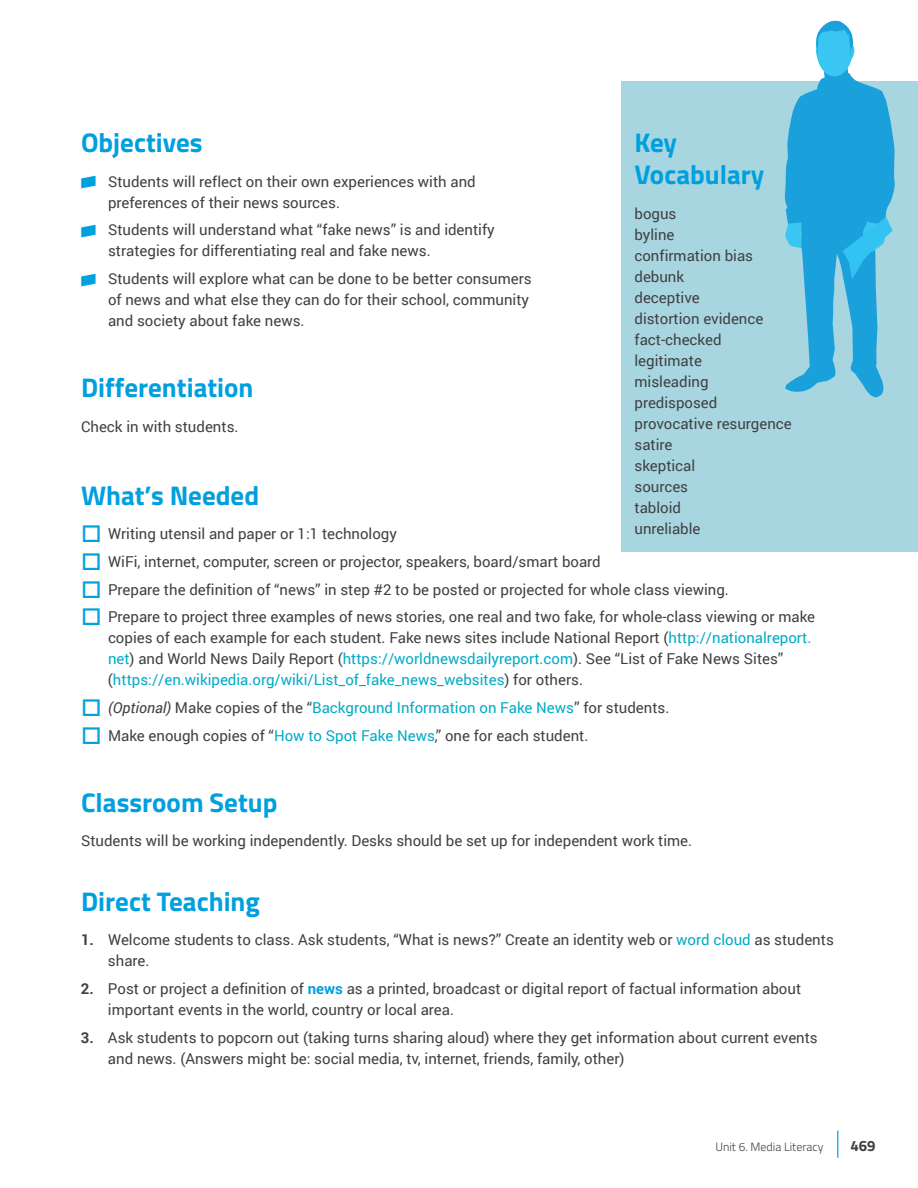
<style>
.page{position:relative;width:918px;height:1188px;background:#fff}
.page>*{position:absolute;margin:0;border:0;box-sizing:border-box;transform-origin:0 0}
.t1{font:700 27px/32.4px "Titillium Web";color:#00a0df}
.t2{font:15px/21px "Roboto";color:#414042}
.t3{font:700 15px "Titillium";color:#414042}
.t4{font:300 12px "Titillium";color:#414042}
.s1{font-family:"ADL Bridge";font-size:27px;color:#00a0df}
.s2{color:#00abc8}
.s3{font-style:italic}
.s4{font-weight:700}
.s5{font-weight:700;color:#00a0df}
</style>
<div class="page">
<div style="left:621px;top:81px;width:297px;height:471px;background:#a7d6e1"></div>
<svg style="left:837px;top:1131px;width:1px;height:27px"></svg>
<svg style="left:785px;top:21px;width:110px;height:376px"></svg>
<h1 class="t1" style="left:81px;top:125px;width:123px">Objectives</h1>
<p class="t2" style="left:108px;top:170px;width:369px;text-indent:-27px"><span class="s1">•</span> Students will reflect on their own experiences with and preferences of their news sources.</p>
<p class="t2" style="left:108px;top:219px;width:388px;text-indent:-27px"><span class="s1">•</span> Students will understand what “fake news” is and identify strategies for differentiating real and fake news.</p>
<p class="t2" style="left:108px;top:268px;width:425px;text-indent:-27px"><span class="s1">•</span> Students will explore what can be done to be better consumers of news and what else they can do for their school, community and society about fake news.</p>
<h1 class="t1" style="left:634px;top:125px;width:131px">Key<br>Vocabulary</h1>
<p class="t2" style="left:634px;top:203px;width:159px">bogus<br>byline<br>confirmation bias debunk<br>deceptive<br>distortion evidence fact-checked legitimate<br>misleading predisposed provocative resurgence satire<br>skeptical<br>sources<br>tabloid<br>unreliable</p>
<h1 class="t1" style="left:81px;top:370px;width:174px">Differentiation</h1>
<p class="t2" style="left:81px;top:415px;width:159px">Check in with students.</p>
<h1 class="t1" style="left:81px;top:478px;width:180px">What’s Needed</h1>
<p class="t2" style="left:108px;top:519px;width:709px;line-height:27.8px">Writing utensil and paper or 1:1 technology<br>WiFi, internet, computer, screen or projector, speakers, board/smart board<br>Prepare the definition of “news” in step #2 to be posted or projected for whole class viewing.<br>Prepare to project three examples of news stories, one real and two fake, for whole-class viewing or make</p>
<p class="t2" style="left:108px;top:627px;width:705px">copies of each example for each student. Fake news sites include National Report (<span class="s2">http://nationalreport. net</span>) and World News Daily Report (<span class="s2">https://worldnewsdailyreport.com</span>). See “List of Fake News Sites” (<span class="s2">https://en.wikipedia.org/wiki/List_of_fake_news_websites</span>) for others.</p>
<p class="t2" style="left:108px;top:693px;width:563px;line-height:27.8px"><span class="s3">(Optional)</span> Make copies of the “<span class="s2">Background Information on Fake News</span>” for students.<br>Make enough copies of “<span class="s2">How to Spot Fake News</span>,” one for each student.</p>
<h1 class="t1" style="left:81px;top:785px;width:198px">Classroom Setup</h1>
<p class="t2" style="left:81px;top:830px;width:613px">Students will be working independently. Desks should be set up for independent work time.</p>
<h1 class="t1" style="left:81px;top:884px;width:181px">Direct Teaching</h1>
<p class="t2" style="left:108px;top:929px;width:727px;text-indent:-27px"><span class="s4">1.</span> Welcome students to class. Ask students, “What is news?” Create an identity web or <span class="s2">word cloud</span> as students share.</p>
<p class="t2" style="left:108px;top:977px;width:695px;text-indent:-27px"><span class="s4">2.</span> Post or project a definition of <span class="s5">news</span> as a printed, broadcast or digital report of factual information about important events in the world, country or local area.</p>
<p class="t2" style="left:108px;top:1026px;width:711px;text-indent:-27px"><span class="s4">3.</span> Ask students to popcorn out (taking turns sharing aloud) where they get information about current events and news. (Answers might be: social media, tv, internet, friends, family, other)</p>
<p class="t4" style="left:715px;top:1138px;width:110px">Unit 6. Media Literacy</p>
<p class="t3" style="left:850px;top:1135px;width:27px">469</p>
</div>
